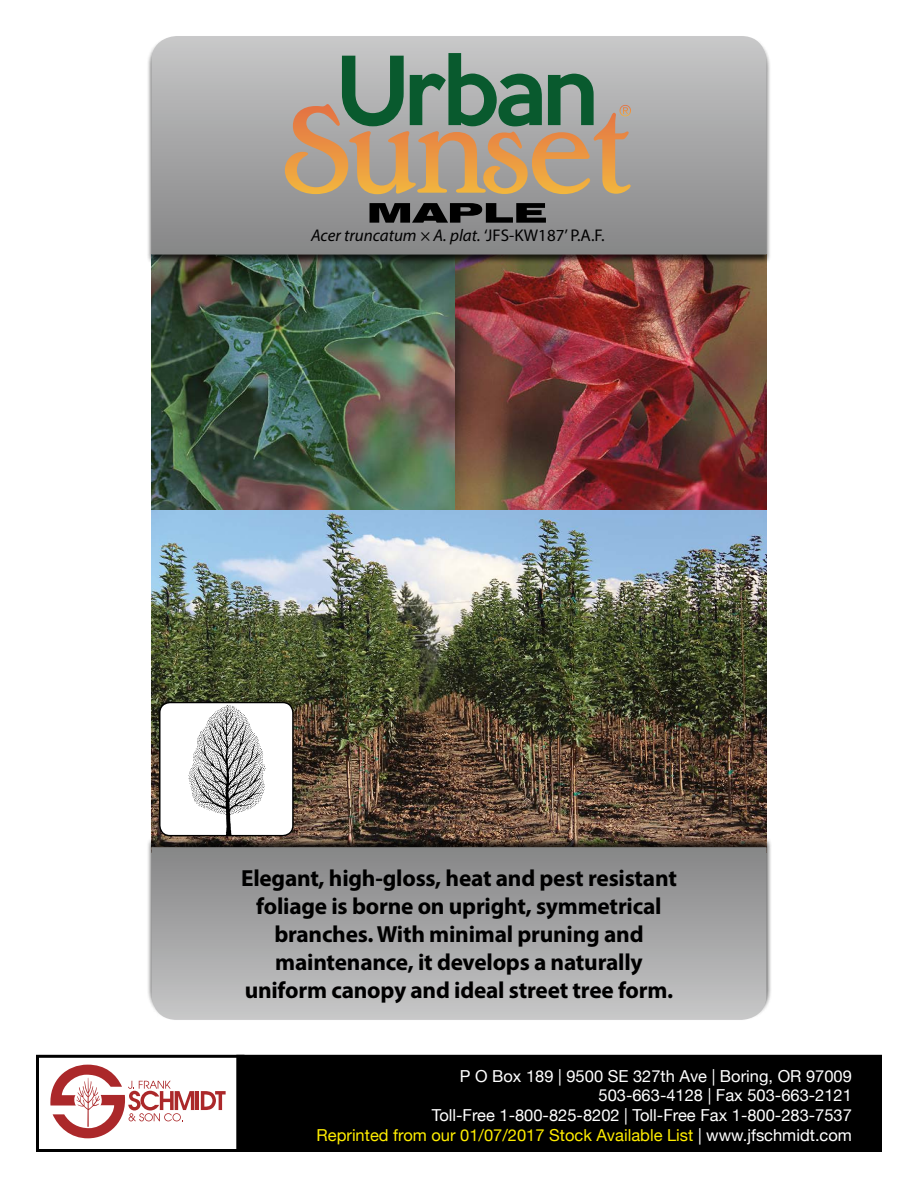
<style>
.page{position:relative;width:918px;height:1188px;background:#fff}
.page>*{position:absolute;margin:0;border:0;box-sizing:border-box;transform-origin:0 0}
.t1{font:700 23.4px/28px "Myriad Pro";letter-spacing:-.01em;color:#000;text-align:center}
.t2{font:italic 16.95px "Myriad Pro";color:#000}
.t3{font:16.5px/19.8px "Helvetica Neue";color:#fff;text-align:right}
.s1{font-style:normal}
.s2{color:#ffee01}
</style>
<div class="page">
<svg style="left:50px;top:1065px;width:144px;height:73px"></svg>
<hr style="left:196px;top:1091px;width:3px;height:19px;background:#ab282a">
<svg style="left:201px;top:1091px;width:25px;height:19px"></svg>
<div style="left:36px;top:1055px;width:208px;height:97px;border:3px solid #000"></div>
<div style="left:238px;top:1056px;width:642px;height:94px;background:#000"></div>
<div style="left:236px;top:1055px;width:646px;height:97px;border:3px solid #000"></div>
<img style="left:151px;top:264px;width:304px;height:246px">
<img style="left:455px;top:264px;width:312px;height:246px">
<img style="left:151px;top:510px;width:616px;height:328px">
<div style="left:146px;top:838px;width:626px;height:183px;background:#000;opacity:.75"></div>
<svg style="left:151px;top:847px;width:616px;height:173px;background:#a5a5a6"></svg>
<div style="left:146px;top:35px;width:626px;height:229px;background:#000;opacity:.75"></div>
<svg style="left:151px;top:36px;width:616px;height:219px;background:#a2a3a3"></svg>
<svg style="left:370px;top:203px;width:176px;height:20px;background:#353535"></svg>
<svg style="left:285px;top:53px;width:346px;height:141px;background:#a09c83"></svg>
<div style="left:160px;top:703px;width:133px;height:133px;background:#fff;border-radius:10px"></div>
<img style="left:188px;top:705px;width:78px;height:129px">
<div style="left:159px;top:702px;width:135px;height:134px;border:1px solid #000;border-radius:10px"></div>
<p class="t2" style="left:311px;top:225px;width:295px">Acer truncatum × A. plat. <span class="s1">‘JFS-KW187’ P.A.F.</span></p>
<h1 class="t1" style="left:241px;top:864px;width:437px">Elegant, high-gloss, heat and pest resistant foliage is borne on upright, symmetrical branches. With minimal pruning and maintenance, it develops a naturally uniform canopy and ideal street tree form.</h1>
<p class="t3" style="left:317px;top:1067px;width:537px">P O Box 189 | 9500 SE 327th Ave | Boring, OR 97009<br>503-663-4128 | Fax 503-663-2121<br>Toll-Free 1-800-825-8202 | Toll-Free Fax 1-800-283-7537<br><span class="s2">Reprinted from our 01/07/2017 Stock Available List</span> | www.jfschmidt.com</p>
</div>
